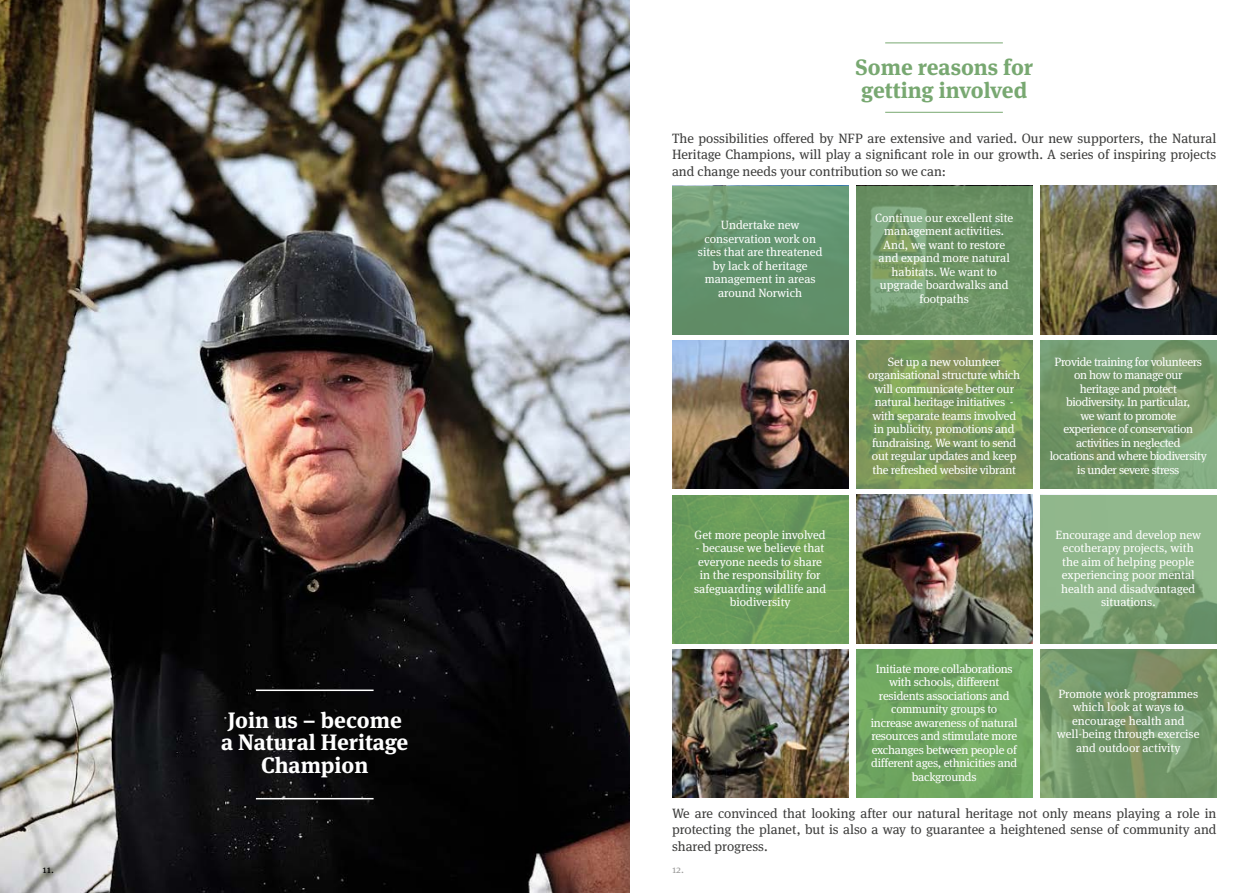
<style>
.page{position:relative;width:1259px;height:893px;background:#fff}
.page>*{position:absolute;margin:0;border:0;box-sizing:border-box;transform-origin:0 0}
.t1{font:700 22.2px/22.2px "Meta Serif";color:#fff;text-align:center}
.t2{font:700 22.2px/22.2px "Meta Serif";color:#78a871}
.t3{font:13.5px/16.5px "Meta Serif";color:#3c3c3b;text-align:justify}
.t4{font:12px/13.5px "Meta Serif";letter-spacing:-.02em;color:#fff;text-align:center}
.t5{font:12px/13.5px "Meta Serif";color:#fff;text-align:center}
.t6{font:10.5px "Meta Serif";color:#000}
.t7{font:10.5px "Meta Serif";color:#9d9d9c}
</style>
<div class="page">
<svg style="left:1040px;top:495px;width:176px;height:148px;background:#87ad82"></svg>
<svg style="left:856px;top:340px;width:176px;height:149px;background:#7a985b"></svg>
<svg style="left:856px;top:186px;width:176px;height:148px;background:#6e9466"></svg>
<svg style="left:672px;top:186px;width:176px;height:148px;background:#66946f"></svg>
<svg style="left:672px;top:495px;width:176px;height:148px;background:#6c9d5b"></svg>
<img style="left:856px;top:495px;width:176px;height:148px">
<img style="left:1040px;top:186px;width:176px;height:148px">
<svg style="left:1040px;top:649px;width:176px;height:149px;background:#749669"></svg>
<img style="left:672px;top:649px;width:176px;height:149px">
<svg style="left:856px;top:649px;width:176px;height:149px;background:#71a762"></svg>
<img style="left:672px;top:340px;width:176px;height:149px">
<svg style="left:1040px;top:340px;width:176px;height:149px;background:#75986b"></svg>
<img style="left:0;top:0;width:629px;height:893px">
<hr style="left:256px;top:689px;width:117px;height:2px;background:#fff">
<hr style="left:256px;top:798px;width:117px;height:1px;background:#fff">
<hr style="left:885px;top:112px;width:118px;height:1px;background:#78a871">
<hr style="left:885px;top:43px;width:118px;height:1px;background:#78a871">
<h1 class="t2" style="left:855px;top:54px;width:179px">Some reasons for getting involved</h1>
<p class="t3" style="left:672px;top:128px;width:546px">The possibilities offered by NFP are extensive and varied. Our new supporters, the Natural Heritage Champions, will play a significant role in our growth. A series of inspiring projects and change needs your contribution so we can:</p>
<h1 class="t1" style="left:221px;top:707px;width:189px">Join us – become a Natural Heritage<br>Champion</h1>
<p class="t5" style="left:698px;top:217px;width:126px">Undertake new conservation work on sites that are threatened by lack of heritage management in areas around Norwich</p>
<p class="t5" style="left:694px;top:526px;width:133px">Get more people involved</p>
<p class="t5" style="left:694px;top:540px;width:134px">- because we believe that everyone needs to share in the responsibility for safeguarding wildlife and biodiversity</p>
<p class="t5" style="left:875px;top:210px;width:139px">Continue our excellent site management activities.<br>And, we want to restore and expand more natural habitats. We want to upgrade boardwalks and footpaths</p>
<p class="t4" style="left:868px;top:354px;width:153px">Set up a new volunteer organisational structure which will communicate better our natural heritage initiatives - with separate teams involved in publicity, promotions and fundraising. We want to send out regular updates and keep the refreshed website vibrant</p>
<p class="t4" style="left:1049px;top:353px;width:158px">Provide training for volunteers on how to manage our<br>heritage and protect biodiversity. In particular,<br>we want to promote<br>experience of conservation activities in neglected<br>locations and where biodiversity is under severe stress</p>
<p class="t4" style="left:870px;top:660px;width:148px">Initiate more collaborations with schools, different residents associations and community groups to increase awareness of natural resources and stimulate more exchanges between people of different ages, ethnicities and backgrounds</p>
<p class="t5" style="left:1055px;top:526px;width:147px">Encourage and develop new ecotherapy projects, with the aim of helping people experiencing poor mental health and disadvantaged situations.</p>
<p class="t5" style="left:1057px;top:686px;width:144px">Promote work programmes which look at ways to encourage health and well-being through exercise and outdoor activity</p>
<p class="t3" style="left:672px;top:803px;width:546px">We are convinced that looking after our natural heritage not only means playing a role in protecting the planet, but is also a way to guarantee a heightened sense of community and shared progress.</p>
<p class="t6" style="left:43px;top:860px;width:13px">11.</p>
<p class="t7" style="left:672px;top:860px;width:13px">12.</p>
</div>
